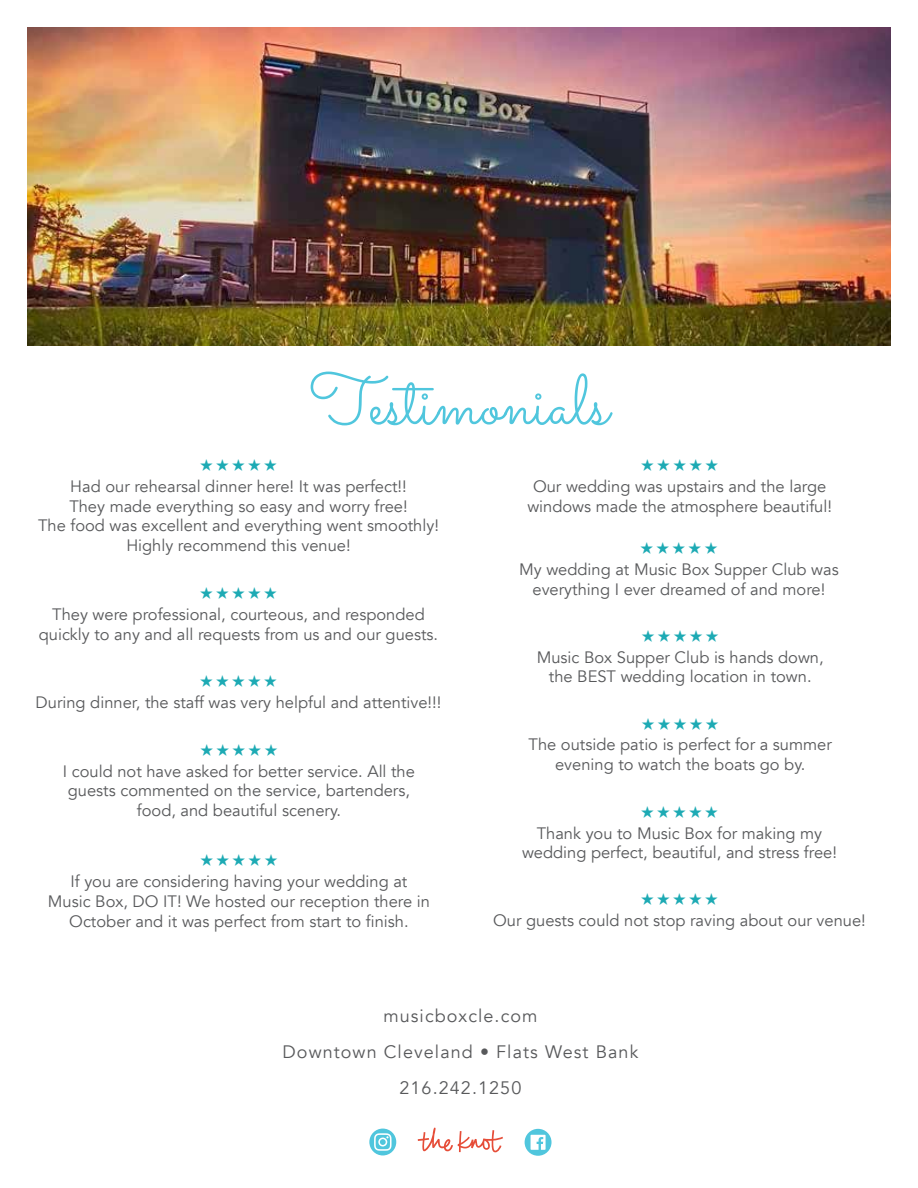
<style>
.page{position:relative;width:918px;height:1188px;background:#fff}
.page>*{position:absolute;margin:0;border:0;box-sizing:border-box;transform-origin:0 0}
.t1{font:70.5px "Sacramento";color:#50c6dd}
.t2{font:18px/36px "Avenir";letter-spacing:.06em;color:#58595b;text-align:center}
.t3{font:16.5px/19.8px "Avenir";color:#58595b;text-align:center}
</style>
<div class="page">
<img style="left:27px;top:27px;width:864px;height:319px">
<svg style="left:418px;top:1128px;width:85px;height:24px"></svg>
<div style="left:369px;top:1129px;width:27px;height:26px;background:#50c6dd;border-radius:50%"></div>
<svg style="left:374px;top:1133px;width:18px;height:18px"></svg>
<svg style="left:525px;top:1129px;width:27px;height:27px"></svg>
<svg style="left:531px;top:1135px;width:15px;height:15px"></svg>
<h1 class="t1" style="left:309px;top:358px;width:301px">Testimonials</h1>
<p class="t3" style="left:38px;top:477px;width:402px">Had our rehearsal dinner here! It was perfect!!<br>They made everything so easy and worry free!<br>The food was excellent and everything went smoothly!<br>Highly recommend this venue!</p>
<p class="t3" style="left:527px;top:477px;width:306px">Our wedding was upstairs and the large windows made the atmosphere beautiful!</p>
<p class="t3" style="left:39px;top:605px;width:401px">They were professional, courteous, and responded quickly to any and all requests from us and our guests.</p>
<p class="t3" style="left:36px;top:692px;width:407px">During dinner, the staff was very helpful and attentive!!!</p>
<p class="t3" style="left:63px;top:761px;width:354px">I could not have asked for better service. All the guests commented on the service, bartenders, food, and beautiful scenery.</p>
<p class="t3" style="left:48px;top:872px;width:384px">If you are considering having your wedding at<br>Music Box, DO IT! We hosted our reception there in<br>October and it was perfect from start to finish.</p>
<p class="t3" style="left:519px;top:560px;width:321px">My wedding at Music Box Supper Club was everything I ever dreamed of and more!</p>
<p class="t3" style="left:537px;top:647px;width:289px">Music Box Supper Club is hands down, the BEST wedding location in town.</p>
<p class="t3" style="left:529px;top:735px;width:305px">The outside patio is perfect for a summer evening to watch the boats go by.</p>
<p class="t3" style="left:522px;top:823px;width:316px">Thank you to Music Box for making my wedding perfect, beautiful, and stress free!</p>
<p class="t3" style="left:493px;top:911px;width:374px">Our guests could not stop raving about our venue!</p>
<p class="t2" style="left:283px;top:998px;width:357px">musicboxcle.com<br>Downtown Cleveland • Flats West Bank<br>216.242.1250</p>
</div>
